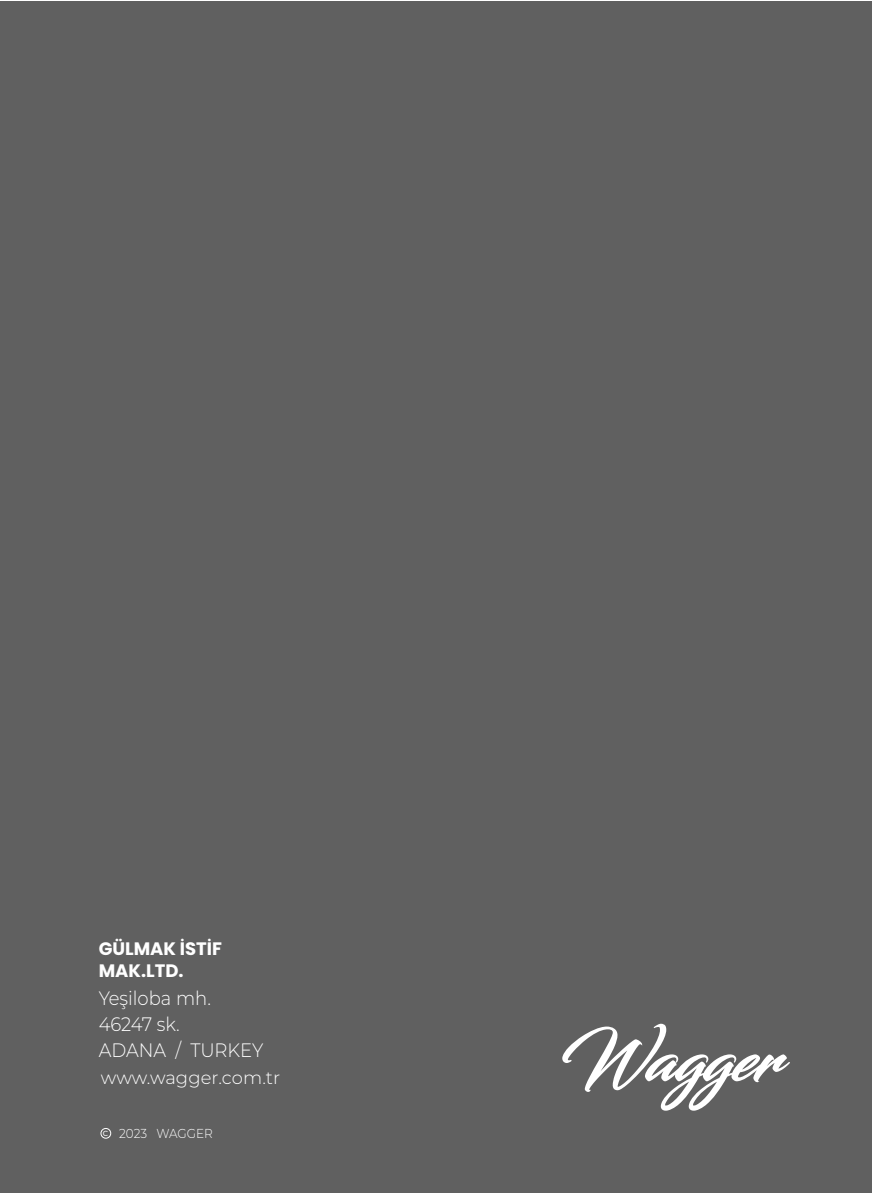
<style>
.page{position:relative;width:872px;height:1193px;background:#fff}
.page>*{position:absolute;margin:0;border:0;box-sizing:border-box;transform-origin:0 0}
.t1{font:300 19.4px/26px "Montserrat";color:#fff;scale:.93 1}
.t2{font:700 18px/21.6px "Poppins";color:#fff}
.t3{font:300 18px "Montserrat";letter-spacing:.005em;color:#fff}
.t4{font:300 13px "Montserrat";color:#fff;scale:.93 1}
.t5{font:500 7.4px "Montserrat";color:#fff}
</style>
<div class="page">
<div style="left:0;top:1px;width:871px;height:1192px;background:#606060"></div>
<svg style="left:562px;top:1023px;width:227px;height:87px"></svg>
<div style="left:101px;top:1128px;width:10px;height:10px;border:1px solid #fff;border-radius:50%"></div>
<p class="t2" style="left:99px;top:938px;width:125px">GÜLMAK İSTİF<br>MAK.LTD.</p>
<p class="t1" style="left:99px;top:985px;width:178px">Yeşiloba mh.<br>46247 sk.<br>ADANA / TURKEY</p>
<p class="t3" style="left:101px;top:1065px;width:181px">www.wagger.com.tr</p>
<p class="t5" style="left:103px;top:1128px;width:7px">C</p>
<p class="t4" style="left:119px;top:1124px;width:102px">2023 WAGGER</p>
</div>
